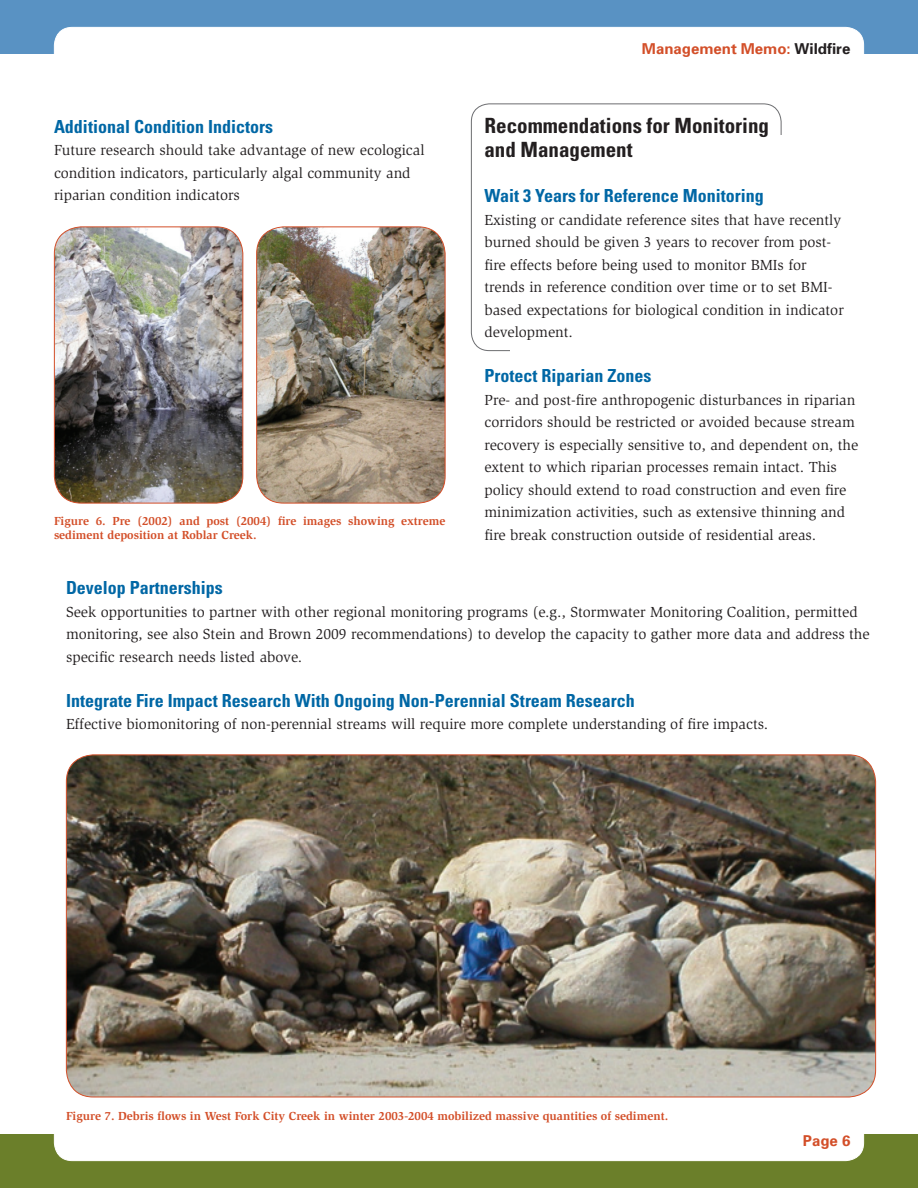
<style>
.page{position:relative;width:918px;height:1188px;background:#fff}
.page>*{position:absolute;margin:0;border:0;box-sizing:border-box;transform-origin:0 0}
.t1{font:700 condensed 21px/24px "Univers";color:#231f20}
.t2{font:700 condensed 18px "Univers";color:#0067a5}
.t3{font:15px/22.5px "Slimbach";color:#231f20}
.t4{font:700 15px "Univers";color:#d34f29}
.t5{font:700 12px/14.2px "Slimbach";color:#d34f29}
.s1{color:#231f20}
</style>
<div class="page">
<div style="left:0;top:1134px;width:918px;height:54px;background:#6b7f2a"></div>
<div style="left:54px;top:1074px;width:810px;height:87px;background:#fff;border-radius:18px"></div>
<div style="left:54px;top:1073px;width:810px;height:88px;border:1px solid #fff;border-radius:18px"></div>
<div style="left:0;top:0;width:918px;height:54px;background:#5992c3"></div>
<div style="left:54px;top:27px;width:810px;height:87px;background:#fff;border-radius:18px"></div>
<div style="left:54px;top:27px;width:810px;height:88px;border:1px solid #fff;border-radius:18px"></div>
<img style="left:54px;top:227px;width:189px;height:276px">
<div style="left:54px;top:226px;width:189px;height:277px;border:1px solid #d34f29;border-radius:27px"></div>
<img style="left:257px;top:228px;width:188px;height:275px">
<div style="left:256px;top:226px;width:190px;height:277px;border:1px solid #d34f29;border-radius:27px"></div>
<img style="left:66px;top:755px;width:810px;height:342px">
<h3 class="t2" style="left:54px;top:115px;width:221px">Additional Condition Indictors</h3>
<p class="t3" style="left:54px;top:139px;width:372px">Future research should take advantage of new ecological condition indicators, particularly algal community and riparian condition indicators</p>
<p class="t5" style="left:54px;top:514px;width:393px">Figure 6. Pre (2002) and post (2004) fire images showing extreme sediment deposition at Roblar Creek.</p>
<p class="t4" style="left:642px;top:39px;width:210px">Management Memo: <span class="s1">Wildfire</span></p>
<h2 class="t1" style="left:484px;top:113px;width:286px">Recommendations for Monitoring and Management</h2>
<h3 class="t2" style="left:484px;top:185px;width:281px">Wait 3 Years for Reference Monitoring</h3>
<p class="t3" style="left:484px;top:209px;width:361px">Existing or candidate reference sites that have recently burned should be given 3 years to recover from post&shy;fire effects before being used to monitor BMIs for trends in reference condition over time or to set BMI&shy;based expectations for biological condition in indicator development.</p>
<h3 class="t2" style="left:484px;top:365px;width:169px">Protect Riparian Zones</h3>
<p class="t3" style="left:484px;top:389px;width:375px">Pre- and post-fire anthropogenic disturbances in riparian corridors should be restricted or avoided because stream recovery is especially sensitive to, and dependent on, the extent to which riparian processes remain intact. This policy should extend to road construction and even fire minimization activities, such as extensive thinning and fire break construction outside of residential areas.</p>
<h3 class="t2" style="left:66px;top:577px;width:158px">Develop Partnerships</h3>
<p class="t3" style="left:66px;top:601px;width:805px">Seek opportunities to partner with other regional monitoring programs (e.g., Stormwater Monitoring Coalition, permitted monitoring, see also Stein and Brown 2009 recommendations) to develop the capacity to gather more data and address the specific research needs listed above.</p>
<h3 class="t2" style="left:66px;top:689px;width:570px">Integrate Fire Impact Research With Ongoing Non-Perennial Stream Research</h3>
<p class="t3" style="left:66px;top:713px;width:704px">Effective biomonitoring of non-perennial streams will require more complete understanding of fire impacts.</p>
<p class="t5" style="left:66px;top:1109px;width:604px">Figure 7. Debris flows in West Fork City Creek in winter 2003-2004 mobilized massive quantities of sediment.</p>
<p class="t4" style="left:803px;top:1131px;width:49px">Page 6</p>
</div>
